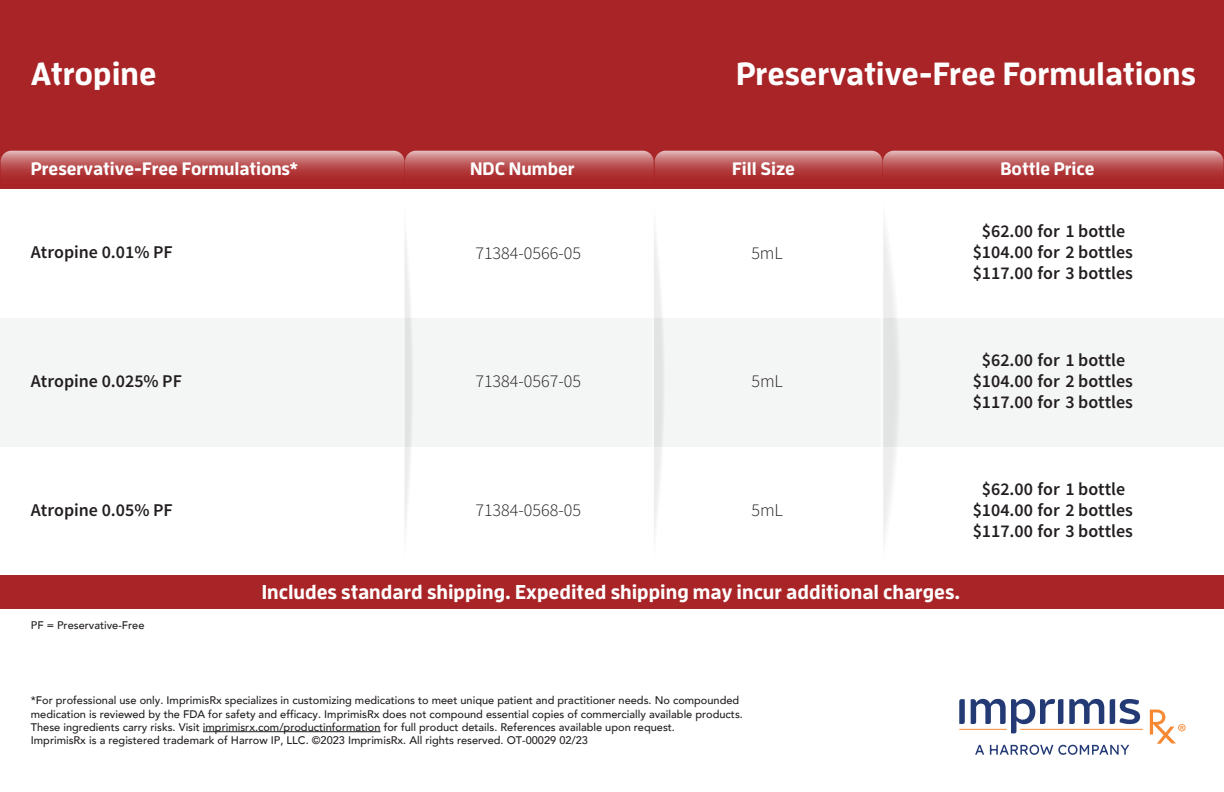
<style>
.page{position:relative;width:1224px;height:792px;background:#fff}
.page>*{position:absolute;margin:0;border:0;box-sizing:border-box;transform-origin:0 0}
.t1{font:700 32px "Enzo OT";color:#fff}
.t2{font:700 20px "Enzo OT";color:#fff}
.t3{font:600 18px/21px "Source Sans Pro";color:#231f20;text-align:center}
.t4{font:700 18px "Enzo OT";color:#fff}
.t5{font:300 18px "Source Sans Pro";color:#231f20}
.t6{font:500 11px/13.2px "Avenir";color:#231f20}
</style>
<div class="page">
<div style="left:0;top:0;width:1224px;height:188px;background:#a92426"></div>
<div style="left:0;top:575px;width:1224px;height:34px;background:#a92426"></div>
<svg style="left:1px;top:151px;width:1223px;height:386px"></svg>
<hr style="left:203px;top:731px;width:178px;height:1px;background:#231f20">
<svg style="left:975px;top:745px;width:9px;height:10px"></svg>
<svg style="left:990px;top:745px;width:139px;height:10px"></svg>
<svg style="left:959px;top:699px;width:181px;height:34px"></svg>
<hr style="left:1020px;top:729px;width:123px;height:1px;background:#f58831">
<hr style="left:959px;top:729px;width:48px;height:1px;background:#f58831">
<svg style="left:1150px;top:710px;width:36px;height:34px"></svg>
<h1 class="t1" style="left:31px;top:53px;width:127px">Atropine</h1>
<h1 class="t1" style="left:736px;top:53px;width:461px">Preservative-Free Formulations</h1>
<h3 class="t4" style="left:31px;top:157px;width:269px">Preservative-Free Formulations*</h3>
<h3 class="t4" style="left:470px;top:158px;width:106px">NDC Number</h3>
<h3 class="t4" style="left:732px;top:158px;width:64px">Fill Size</h3>
<h3 class="t4" style="left:1001px;top:158px;width:96px">Bottle Price</h3>
<h3 class="t3" style="left:31px;top:242px;width:143px">Atropine 0.01% PF</h3>
<h3 class="t5" style="left:751px;top:241px;width:33px">5mL</h3>
<h3 class="t5" style="left:475px;top:241px;width:107px">71384-0566-05</h3>
<h3 class="t3" style="left:973px;top:221px;width:162px">$62.00 for 1 bottle $104.00 for 2 bottles $117.00 for 3 bottles</h3>
<h3 class="t3" style="left:31px;top:370px;width:153px">Atropine 0.025% PF</h3>
<h3 class="t5" style="left:475px;top:370px;width:107px">71384-0567-05</h3>
<h3 class="t5" style="left:751px;top:370px;width:33px">5mL</h3>
<h3 class="t3" style="left:973px;top:349px;width:162px">$62.00 for 1 bottle $104.00 for 2 bottles $117.00 for 3 bottles</h3>
<h3 class="t3" style="left:31px;top:499px;width:143px">Atropine 0.05% PF</h3>
<p class="t6" style="left:31px;top:618px;width:115px">PF = Preservative-Free</p>
<h3 class="t5" style="left:475px;top:499px;width:107px">71384-0568-05</h3>
<h3 class="t5" style="left:751px;top:499px;width:33px">5mL</h3>
<h3 class="t3" style="left:973px;top:478px;width:162px">$62.00 for 1 bottle $104.00 for 2 bottles $117.00 for 3 bottles</h3>
<h2 class="t2" style="left:262px;top:580px;width:700px">Includes standard shipping. Expedited shipping may incur additional charges.</h2>
<p class="t6" style="left:31px;top:693px;width:714px">*For professional use only. ImprimisRx specializes in customizing medications to meet unique patient and practitioner needs. No compounded medication is reviewed by the FDA for safety and efficacy. ImprimisRx does not compound essential copies of commercially available products.<br>These ingredients carry risks. Visit imprimisrx.com/productinformation for full product details. References available upon request.<br>ImprimisRx is a registered trademark of Harrow IP, LLC. ©2023 ImprimisRx. All rights reserved. OT-00029 02/23</p>
</div>
